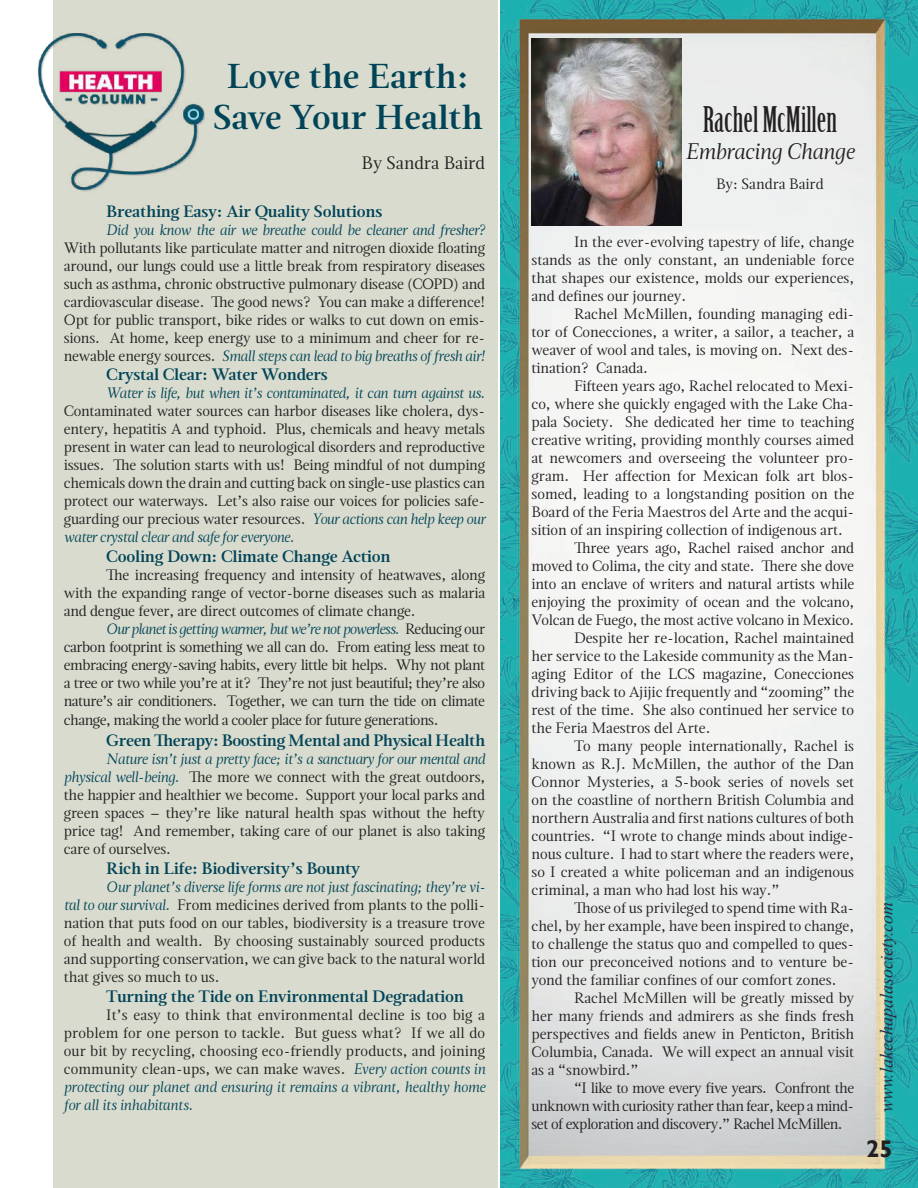
<style>
.page{position:relative;width:918px;height:1188px;background:#fff}
.page>*{position:absolute;margin:0;border:0;box-sizing:border-box;transform-origin:0 0}
.t1{font:600 34.5px/41.4px "Magneta";color:#024457;text-align:center}
.t2{font:34.5px "Birch Std";color:#231f20}
.t3{font:700 24px "Gill Sans";color:#231f20}
.t4{font:italic 22.5px "Magneta";color:#231f20}
.t5{font:italic 18px "Times New Roman";color:#292e42}
.t6{font:18px "Magneta";color:#231f20}
.t7{font:600 16.5px "Magneta";letter-spacing:-.01em;color:#024457}
.t8{font:15px/18px "Magneta";color:#231f20;text-align:justify}
.t9{font:15px "Magneta";letter-spacing:-.03em;color:#231f20}
.t10{font:italic 15px "Magneta";letter-spacing:-.01em;color:#024457}
.s1{font-style:italic;color:#024457}
</style>
<div class="page">
<img style="left:501px;top:0;width:417px;height:1188px">
<div style="left:53px;top:0;width:444px;height:1188px;background:#d8dbce"></div>
<img style="left:37px;top:32px;width:168px;height:160px">
<img style="left:531px;top:38px;width:150px;height:187px">
<h1 class="t1" style="left:213px;top:54px;width:271px">Love the Earth:<br>Save Your Health</h1>
<p class="t6" style="left:362px;top:150px;width:125px">By Sandra Baird</p>
<p class="t7" style="left:106px;top:199px;width:278px">Breathing Easy: Air Quality Solutions</p>
<p class="t10" style="left:106px;top:219px;width:380px">Did you know the air we breathe could be cleaner and fresher?</p>
<p class="t8" style="left:64px;top:238px;width:423px">With pollutants like particulate matter and nitrogen dioxide floating around, our lungs could use a little break from respiratory diseases such as asthma, chronic obstructive pulmonary disease (COPD) and cardiovascular disease. The good news? You can make a difference!<br>Opt for public transport, bike rides or walks to cut down on emis&shy;sions. At home, keep energy use to a minimum and cheer for re&shy;newable energy sources. <span class="s1">Small steps can lead to big breaths of fresh air!</span></p>
<p class="t7" style="left:106px;top:363px;width:223px">Crystal Clear: Water Wonders</p>
<p class="t10" style="left:106px;top:383px;width:380px">Water is life, but when it’s contaminated, it can turn against us.</p>
<p class="t8" style="left:64px;top:402px;width:423px">Contaminated water sources can harbor diseases like cholera, dys&shy;entery, hepatitis A and typhoid. Plus, chemicals and heavy metals present in water can lead to neurological disorders and reproductive issues. The solution starts with us! Being mindful of not dumping chemicals down the drain and cutting back on single-use plastics can protect our waterways. Let’s also raise our voices for policies safe&shy;guarding our precious water resources. <span class="s1">Your actions can help keep our water crystal clear and safe for everyone.</span></p>
<p class="t7" style="left:106px;top:545px;width:286px">Cooling Down: Climate Change Action</p>
<p class="t8" style="left:64px;top:566px;width:423px;text-indent:43px">The increasing frequency and intensity of heatwaves, along with the expanding range of vector-borne diseases such as malaria and dengue fever, are direct outcomes of climate change.</p>
<p class="t8" style="left:64px;top:620px;width:423px;text-indent:43px"><span class="s1">Our planet is getting warmer, but we’re not powerless.</span> Reducing our carbon footprint is something we all can do. From eating less meat to embracing energy-saving habits, every little bit helps. Why not plant a tree or two while you’re at it? They’re not just beautiful; they’re also nature’s air conditioners. Together, we can turn the tide on climate change, making the world a cooler place for future generations.</p>
<p class="t7" style="left:106px;top:729px;width:380px">Green Therapy: Boosting Mental and Physical Health</p>
<p class="t8" style="left:64px;top:750px;width:423px;text-indent:43px"><span class="s1">Nature isn’t just a pretty face; it’s a sanctuary for our mental and physical well-being.</span> The more we connect with the great outdoors, the happier and healthier we become. Support your local parks and green spaces – they’re like natural health spas without the hefty price tag! And remember, taking care of our planet is also taking care of ourselves.</p>
<p class="t7" style="left:106px;top:857px;width:256px">Rich in Life: Biodiversity’s Bounty</p>
<p class="t8" style="left:64px;top:878px;width:423px;text-indent:43px"><span class="s1">Our planet’s diverse life forms are not just fascinating; they’re vi&shy;tal to our survival.</span> From medicines derived from plants to the polli&shy;nation that puts food on our tables, biodiversity is a treasure trove of health and wealth. By choosing sustainably sourced products and supporting conservation, we can give back to the natural world that gives so much to us.</p>
<p class="t7" style="left:106px;top:985px;width:359px">Turning the Tide on Environmental Degradation</p>
<p class="t8" style="left:64px;top:1005px;width:423px;text-indent:43px">It’s easy to think that environmental decline is too big a problem for one person to tackle. But guess what? If we all do our bit by recycling, choosing eco-friendly products, and joining community clean-ups, we can make waves. <span class="s1">Every action counts in protecting our planet and ensuring it remains a vibrant, healthy home for all its inhabitants.</span></p>
<h1 class="t2" style="left:703px;top:100px;width:136px">Rachel McMillen</h1>
<h3 class="t4" style="left:686px;top:136px;width:170px">Embracing Change</h3>
<p class="t8" style="left:716px;top:175px;width:109px">By: Sandra Baird</p>
<p class="t8" style="left:531px;top:233px;width:324px;text-indent:43px">In the ever-evolving tapestry of life, change stands as the only constant, an undeniable force that shapes our existence, molds our experiences, and defines our journey.</p>
<p class="t8" style="left:531px;top:305px;width:324px;text-indent:43px">Rachel McMillen, founding managing edi&shy;tor of Conecciones, a writer, a sailor, a teacher, a weaver of wool and tales, is moving on. Next des&shy;tination? Canada.</p>
<p class="t8" style="left:574px;top:377px;width:282px">Fifteen years ago, Rachel relocated to Mexi-</p>
<p class="t8" style="left:531px;top:395px;width:324px">co, where she quickly engaged with the Lake Cha-</p>
<p class="t8" style="left:531px;top:413px;width:324px">pala Society. She dedicated her time to teaching</p>
<p class="t8" style="left:531px;top:431px;width:324px">creative writing, providing monthly courses aimed</p>
<p class="t8" style="left:531px;top:449px;width:324px">at newcomers and overseeing the volunteer pro-</p>
<p class="t8" style="left:531px;top:467px;width:324px">gram. Her affection for Mexican folk art blos-</p>
<p class="t8" style="left:531px;top:485px;width:324px">somed, leading to a longstanding position on the</p>
<p class="t8" style="left:531px;top:503px;width:324px">Board of the Feria Maestros del Arte and the acqui-</p>
<p class="t8" style="left:531px;top:521px;width:313px">sition of an inspiring collection of indigenous art.</p>
<p class="t8" style="left:574px;top:539px;width:282px">Three years ago, Rachel raised anchor and</p>
<p class="t8" style="left:531px;top:557px;width:324px">moved to Colima, the city and state. There she dove</p>
<p class="t8" style="left:531px;top:575px;width:324px">into an enclave of writers and natural artists while</p>
<p class="t8" style="left:531px;top:593px;width:324px">enjoying the proximity of ocean and the volcano,</p>
<p class="t8" style="left:531px;top:611px;width:324px">Volcan de Fuego, the most active volcano in Mexico.</p>
<p class="t8" style="left:574px;top:629px;width:282px">Despite her re-location, Rachel maintained</p>
<p class="t8" style="left:531px;top:647px;width:324px">her service to the Lakeside community as the Man-</p>
<p class="t8" style="left:531px;top:665px;width:324px">aging Editor of the LCS magazine, Conecciones</p>
<p class="t8" style="left:531px;top:683px;width:324px">driving back to Ajijic frequently and “zooming” the</p>
<p class="t8" style="left:531px;top:701px;width:324px">rest of the time. She also continued her service to</p>
<p class="t8" style="left:531px;top:719px;width:180px">the Feria Maestros del Arte.</p>
<p class="t8" style="left:574px;top:737px;width:282px">To many people internationally, Rachel is</p>
<p class="t8" style="left:531px;top:755px;width:324px">known as R.J. McMillen, the author of the Dan</p>
<p class="t8" style="left:531px;top:773px;width:324px">Connor Mysteries, a 5-book series of novels set</p>
<p class="t8" style="left:531px;top:791px;width:324px">on the coastline of northern British Columbia and</p>
<p class="t8" style="left:531px;top:809px;width:324px">northern Australia and first nations cultures of both</p>
<p class="t8" style="left:531px;top:827px;width:324px">countries. “I wrote to change minds about indige-</p>
<p class="t8" style="left:531px;top:845px;width:324px">nous culture. I had to start where the readers were,</p>
<p class="t8" style="left:531px;top:863px;width:324px">so I created a white policeman and an indigenous</p>
<p class="t8" style="left:531px;top:881px;width:250px">criminal, a man who had lost his way.”</p>
<p class="t8" style="left:574px;top:899px;width:282px">Those of us privileged to spend time with Ra-</p>
<p class="t8" style="left:531px;top:917px;width:324px">chel, by her example, have been inspired to change,</p>
<p class="t8" style="left:531px;top:935px;width:324px">to challenge the status quo and compelled to ques-</p>
<p class="t8" style="left:531px;top:953px;width:324px">tion our preconceived notions and to venture be-</p>
<p class="t8" style="left:531px;top:971px;width:306px">yond the familiar confines of our comfort zones.</p>
<p class="t8" style="left:574px;top:989px;width:282px">Rachel McMillen will be greatly missed by</p>
<p class="t8" style="left:531px;top:1007px;width:324px">her many friends and admirers as she finds fresh</p>
<p class="t8" style="left:531px;top:1025px;width:324px">perspectives and fields anew in Penticton, British</p>
<p class="t8" style="left:531px;top:1043px;width:324px">Columbia, Canada. We will expect an annual visit</p>
<p class="t8" style="left:531px;top:1061px;width:109px">as a “snowbird.”</p>
<p class="t9" style="left:574px;top:1078px;width:282px">“I like to move every five years. Confront the</p>
<p class="t9" style="left:531px;top:1096px;width:324px">unknown with curiosity rather than fear, keep a mind-</p>
<p class="t9" style="left:531px;top:1114px;width:313px">set of exploration and discovery.” Rachel McMillen.</p>
<p class="t5" style="left:874px;top:1112px;width:212px;rotate:-90deg">www.lakechapalasociety.com</p>
<h2 class="t3" style="left:866px;top:1135px;width:28px">25</h2>
</div>
